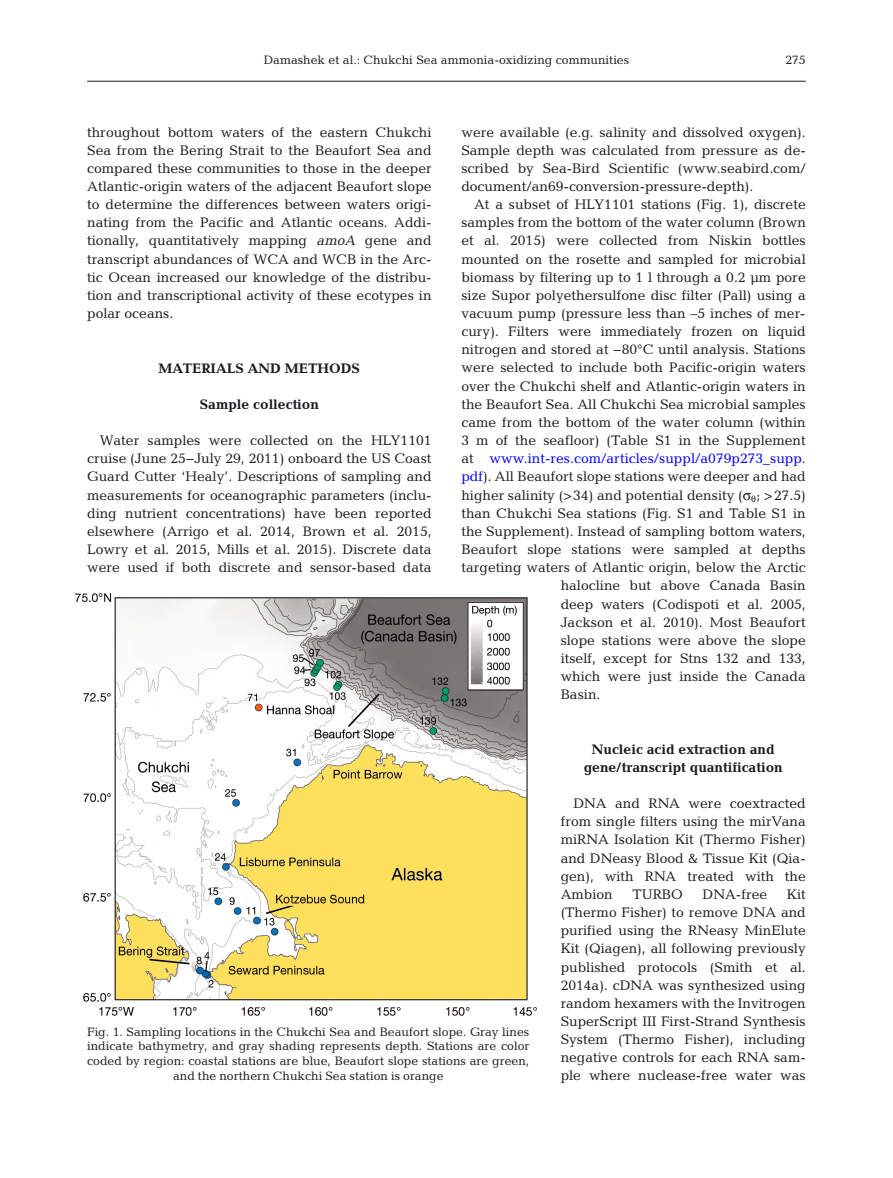
<style>
.page{position:relative;width:893px;height:1178px;background:#fff}
.page>*{position:absolute;margin:0;border:0;box-sizing:border-box;transform-origin:0 0}
.t1{font:13.95px/18.1px "Candida";color:#1b1c20;text-align:justify}
.t2{font:700 13.95px/18.1px "Candida";color:#1b1c20;text-align:center}
.t3{font:13.95px "Candida";color:#00f}
.t4{font:12.3px/14.7px "Candida";color:#1b1c20;text-align:center}
.s1{font-family:"Oblique Straight Plain"}
.s2{color:#1b1c20}
.s3{color:#00f}
</style>
<div class="page">
<hr style="left:87px;top:81px;width:719px;height:1px;background:#1b1c20">
<img style="left:75px;top:593px;width:462px;height:423px">
<p class="t4" style="left:264px;top:53px;width:367px">Damashek et al.: Chukchi Sea ammonia-oxidizing communities</p>
<p class="t4" style="left:785px;top:53px;width:22px">275</p>
<p class="t1" style="left:87px;top:124px;width:346px">throughout bottom waters of the eastern Chukchi Sea from the Bering Strait to the Beaufort Sea and compared these communities to those in the deeper Atlantic-origin waters of the adjacent Beaufort slope to determine the differences between waters origi&shy;nating from the Pacific and Atlantic oceans. Addi&shy;tionally, quantitatively mapping <span class="s1">amoA</span> gene and transcript abundances of WCA and WCB in the Arc&shy;tic Ocean increased our knowledge of the distribu&shy;tion and transcriptional activity of these ecotypes in polar oceans.</p>
<p class="t2" style="left:159px;top:360px;width:203px">MATERIALS AND METHODS</p>
<p class="t2" style="left:200px;top:396px;width:121px">Sample collection</p>
<p class="t1" style="left:87px;top:433px;width:346px;text-indent:13px">Water samples were collected on the HLY1101 cruise (June 25−July 29, 2011) onboard the US Coast Guard Cutter ‘Healy’. Descriptions of sampling and measurements for oceanographic parameters (inclu - ding nutrient concentrations) have been reported elsewhere (Arrigo et al. 2014, Brown et al. 2015, Lowry et al. 2015, Mills et al. 2015). Discrete data were used if both discrete and sensor-based data</p>
<p class="t1" style="left:461px;top:124px;width:346px">were available (e.g. salinity and dissolved oxygen).<br>Sample depth was calculated from pressure as de - scribed by Sea-Bird Scientific (www.seabird. com/ document/ an69-conversion-pressure-depth).</p>
<p class="t1" style="left:474px;top:197px;width:333px">At a subset of HLY1101 stations (Fig. 1), discrete</p>
<p class="t1" style="left:461px;top:215px;width:346px">samples from the bottom of the water column (Brown</p>
<p class="t1" style="left:461px;top:233px;width:346px">et al. 2015) were collected from Niskin bottles</p>
<p class="t1" style="left:461px;top:251px;width:346px">mounted on the rosette and sampled for microbial</p>
<p class="t1" style="left:461px;top:269px;width:346px">biomass by filtering up to 1 l through a 0.2 µm pore</p>
<p class="t1" style="left:461px;top:287px;width:346px">size Supor polyethersulfone disc filter (Pall) using a</p>
<p class="t1" style="left:461px;top:306px;width:345px">vacuum pump (pressure less than –5 inches of mer-</p>
<p class="t1" style="left:461px;top:324px;width:346px">cury). Filters were immediately frozen on liquid</p>
<p class="t1" style="left:461px;top:342px;width:346px">nitrogen and stored at −80°C until analysis. Stations</p>
<p class="t1" style="left:461px;top:360px;width:346px">were selected to include both Pacific-origin waters</p>
<p class="t1" style="left:461px;top:378px;width:346px">over the Chukchi shelf and Atlantic-origin waters in</p>
<p class="t1" style="left:461px;top:396px;width:346px">the Beaufort Sea. All Chukchi Sea microbial samples</p>
<p class="t1" style="left:461px;top:415px;width:346px">came from the bottom of the water column (within</p>
<p class="t1" style="left:461px;top:433px;width:346px">3 m of the seafloor) (Table S1 in the Supplement</p>
<p class="t3" style="left:461px;top:454px;width:346px"><span class="s2">at</span> www.int-res.com/ articles/ suppl/ a079 p273_ supp.</p>
<p class="t1" style="left:461px;top:469px;width:346px"><span class="s3">pdf</span>). All Beaufort slope stations were deeper and had</p>
<p class="t1" style="left:461px;top:487px;width:346px">higher salinity (&gt;34) and potential density ( ; &gt;27.5)</p>
<p class="t1" style="left:461px;top:505px;width:346px">than Chukchi Sea stations (Fig. S1 and Table S1 in</p>
<p class="t1" style="left:461px;top:523px;width:346px">the Supplement). Instead of sampling bottom waters,</p>
<p class="t1" style="left:461px;top:542px;width:346px">Beaufort slope stations were sampled at depths</p>
<p class="t1" style="left:461px;top:560px;width:346px">targe ting waters of Atlantic origin, below the Arctic</p>
<p class="t1" style="left:561px;top:578px;width:247px">halocline but above Canada Basin</p>
<p class="t1" style="left:561px;top:596px;width:247px">deep waters (Codispoti et al. 2005,</p>
<p class="t1" style="left:561px;top:614px;width:247px">Jackson et al. 2010). Most Beaufort</p>
<p class="t1" style="left:561px;top:632px;width:247px">slope stations were above the slope</p>
<p class="t1" style="left:561px;top:651px;width:247px">itself, except for Stns 132 and 133,</p>
<p class="t1" style="left:561px;top:669px;width:247px">which were just inside the Canada</p>
<p class="t1" style="left:561px;top:687px;width:41px">Basin.</p>
<p class="t4" style="left:87px;top:1025px;width:444px">Fig. 1. Sampling locations in the Chukchi Sea and Beaufort slope. Gray lines indicate bathymetry, and gray shading represents depth. Stations are color coded by region: coastal stations are blue, Beaufort slope stations are green, and the northern Chukchi Sea station is orange</p>
<p class="t2" style="left:584px;top:741px;width:200px">Nucleic acid extraction and gene/transcript quantification</p>
<p class="t1" style="left:561px;top:796px;width:247px;text-indent:13px">DNA and RNA were coextracted from single filters using the mirVana miRNA Isolation Kit (Thermo Fisher) and DNeasy Blood &amp; Tissue Kit (Qia&shy;gen), with RNA treated with the Ambion</p>
<p class="t1" style="left:632px;top:886px;width:52px">TURBO</p>
<p class="t1" style="left:703px;top:886px;width:66px">DNA-free</p>
<p class="t1" style="left:561px;top:886px;width:247px;text-indent:226px">Kit (Thermo Fisher) to remove DNA and purified using the RNeasy MinElute Kit (Qiagen), all following previously published protocols (Smith et al.<br>2014a). cDNA was synthesized using random hexamers with the Invitrogen SuperScript III First-Strand Synthesis System (Thermo Fisher), including negative controls for each RNA sam&shy;ple where nuclease-free water was</p>
</div>
